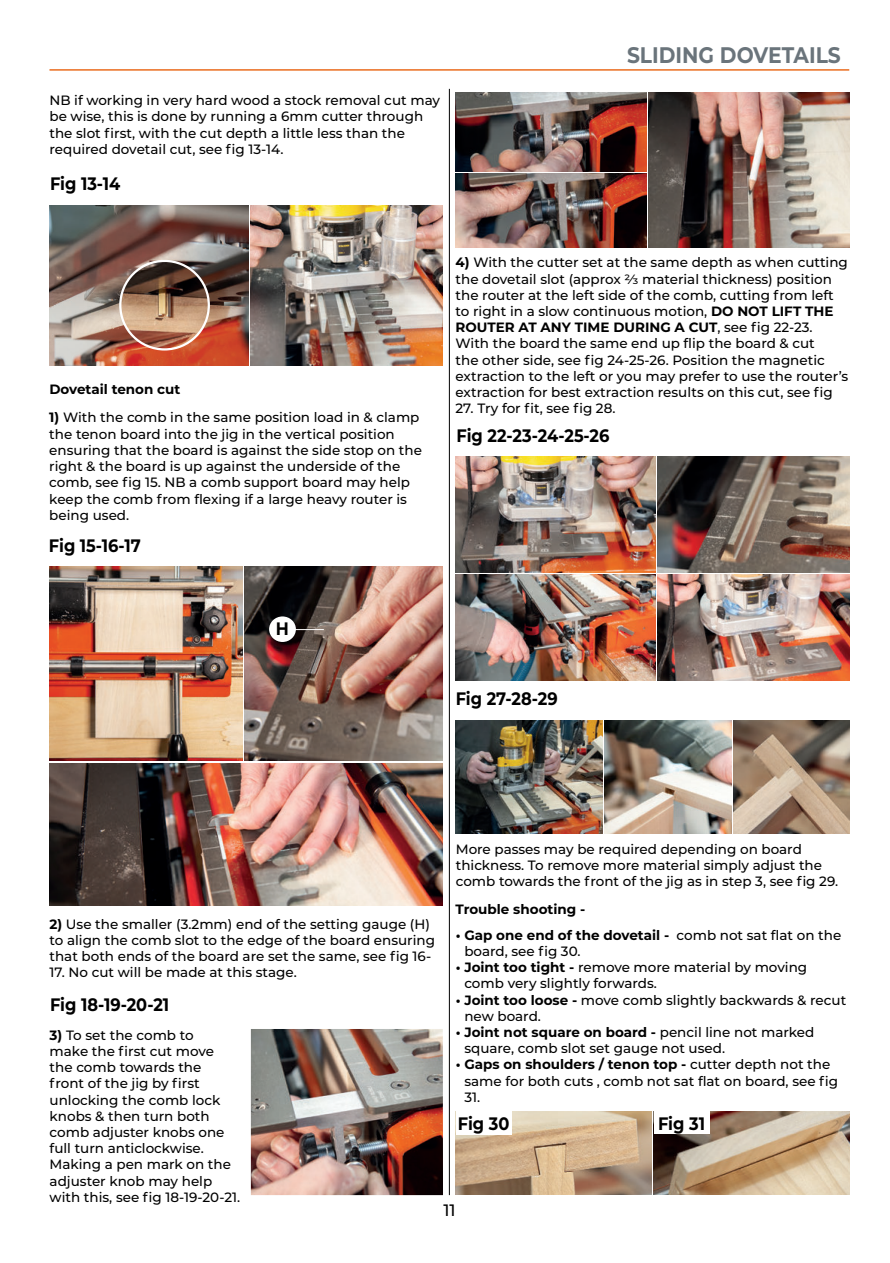
<style>
.page{position:relative;width:890px;height:1263px;background:#fff}
.page>*{position:absolute;margin:0;border:0;box-sizing:border-box;transform-origin:0 0}
.t1{font:700 22.5px "Montserrat";color:#6a747b;scale:.9 1}
.t2{font:700 18px "Montserrat";color:#000;scale:.9 1}
.t3{font:500 16.5px "Montserrat";color:#000}
.t4{font:500 13.5px/16.2px "Montserrat";color:#000}
.t5{font:700 13.5px "Montserrat";color:#000}
.s1{font-weight:700}
</style>
<div class="page">
<hr style="left:49px;top:69px;width:800px;height:2px;background:#ea6d1f">
<hr style="left:449px;top:89px;width:1px;height:1105px;background:#000">
<img style="left:456px;top:173px;width:190px;height:74px">
<img style="left:456px;top:92px;width:190px;height:79px">
<img style="left:648px;top:92px;width:201px;height:155px">
<img style="left:49px;top:566px;width:193px;height:194px">
<img style="left:245px;top:566px;width:197px;height:194px">
<img style="left:50px;top:763px;width:392px;height:142px">
<img style="left:456px;top:1111px;width:195px;height:83px">
<img style="left:653px;top:1111px;width:196px;height:83px">
<img style="left:455px;top:720px;width:147px;height:112px">
<img style="left:456px;top:457px;width:199px;height:115px">
<img style="left:50px;top:205px;width:198px;height:160px">
<img style="left:605px;top:720px;width:126px;height:112px">
<img style="left:733px;top:720px;width:116px;height:112px">
<img style="left:251px;top:1029px;width:192px;height:165px">
<img style="left:657px;top:457px;width:192px;height:115px">
<img style="left:251px;top:205px;width:192px;height:160px">
<div style="left:456px;top:1110px;width:55px;height:24px;background:#fff"></div>
<div style="left:653px;top:1110px;width:56px;height:23px;background:#fff"></div>
<div style="left:269px;top:616px;width:27px;height:26px;background:#fff;border-radius:50%"></div>
<hr style="left:294px;top:629px;width:30px;height:1px;background:#fff">
<img style="left:120px;top:261px;width:89px;height:88px;border-radius:44px">
<div style="left:119px;top:260px;width:91px;height:90px;border:2px solid #fff;border-radius:50%"></div>
<img style="left:455px;top:575px;width:200px;height:105px">
<img style="left:657px;top:575px;width:192px;height:105px">
<p class="t4" style="left:49px;top:92px;width:392px">NB if working in very hard wood a stock removal cut may be wise, this is done by running a 6mm cutter through the slot first, with the cut depth a little less than the required dovetail cut, see fig 13-14.</p>
<h2 class="t2" style="left:50px;top:171px;width:80px">Fig 13-14</h2>
<h1 class="t1" style="left:627px;top:39px;width:239px">SLIDING DOVETAILS</h1>
<p class="t5" style="left:49px;top:379px;width:133px">Dovetail tenon cut</p>
<p class="t4" style="left:49px;top:409px;width:374px"><span class="s1">1)</span> With the comb in the same position load in &amp; clamp the tenon board into the jig in the vertical position ensuring that the board is against the side stop on the right &amp; the board is up against the underside of the comb, see fig 15. NB a comb support board may help keep the comb from flexing if a large heavy router is being used.</p>
<h2 class="t2" style="left:49px;top:532px;width:104px">Fig 15-16-17</h2>
<p class="t4" style="left:455px;top:254px;width:394px"><span class="s1">4)</span> With the cutter set at the same depth as when cutting the dovetail slot (approx ⅔ material thickness) position the router at the left side of the comb, cutting from left to right in a slow continuous motion, <span class="s1">DO NOT LIFT THE ROUTER AT ANY TIME DURING A CUT</span>, see fig 22-23.<br>With the board the same end up flip the board &amp; cut<br>the other side, see fig 24-25-26. Position the magnetic extraction to the left or you may prefer to use the router’s extraction for best extraction results on this cut, see fig</p>
<p class="t4" style="left:455px;top:399px;width:161px">27. Try for fit, see fig 28.</p>
<h2 class="t2" style="left:456px;top:422px;width:171px">Fig 22-23-24-25-26</h2>
<h2 class="t2" style="left:276px;top:616px;width:16px">H</h2>
<h2 class="t2" style="left:456px;top:685px;width:115px">Fig 27-28-29</h2>
<p class="t4" style="left:49px;top:915px;width:387px"><span class="s1">2)</span> Use the smaller (3.2mm) end of the setting gauge (H) to align the comb slot to the edge of the board ensuring that both ends of the board are set the same, see fig 16-</p>
<p class="t4" style="left:49px;top:963px;width:249px">17. No cut will be made at this stage.</p>
<h2 class="t2" style="left:50px;top:991px;width:134px">Fig 18-19-20-21</h2>
<p class="t4" style="left:50px;top:1026px;width:192px"><span class="s1">3)</span> To set the comb to<br>make the first cut move the comb towards the<br>front of the jig by first unlocking the comb lock knobs &amp; then turn both comb adjuster knobs one full turn anticlockwise.<br>Making a pen mark on the adjuster knob may help with this, see fig 18-19-20-21.</p>
<p class="t4" style="left:456px;top:840px;width:384px">More passes may be required depending on board thickness. To remove more material simply adjust the comb towards the front of the jig as in step 3, see fig 29.</p>
<p class="t5" style="left:455px;top:899px;width:131px">Trouble shooting -</p>
<p class="t4" style="left:464px;top:926px;width:378px;text-indent:-9px"><span class="s1">• Gap one end of the dovetail -</span> comb not sat flat on the board, see fig 30.</p>
<p class="t4" style="left:464px;top:958px;width:344px;text-indent:-9px"><span class="s1">• Joint too tight -</span> remove more material by moving comb very slightly forwards.</p>
<p class="t4" style="left:464px;top:991px;width:383px;text-indent:-9px"><span class="s1">• Joint too loose -</span> move comb slightly backwards &amp; recut new board.</p>
<p class="t4" style="left:464px;top:1023px;width:351px;text-indent:-9px"><span class="s1">• Joint not square on board -</span> pencil line not marked square, comb slot set gauge not used.</p>
<p class="t4" style="left:464px;top:1055px;width:375px;text-indent:-9px"><span class="s1">• Gaps on shoulders / tenon top -</span> cutter depth not the same for both cuts , comb not sat flat on board, see fig<br>31.</p>
<h2 class="t2" style="left:458px;top:1110px;width:59px">Fig 30</h2>
<h2 class="t2" style="left:658px;top:1109px;width:54px">Fig 31</h2>
<p class="t3" style="left:443px;top:1198px;width:14px">11</p>
</div>
